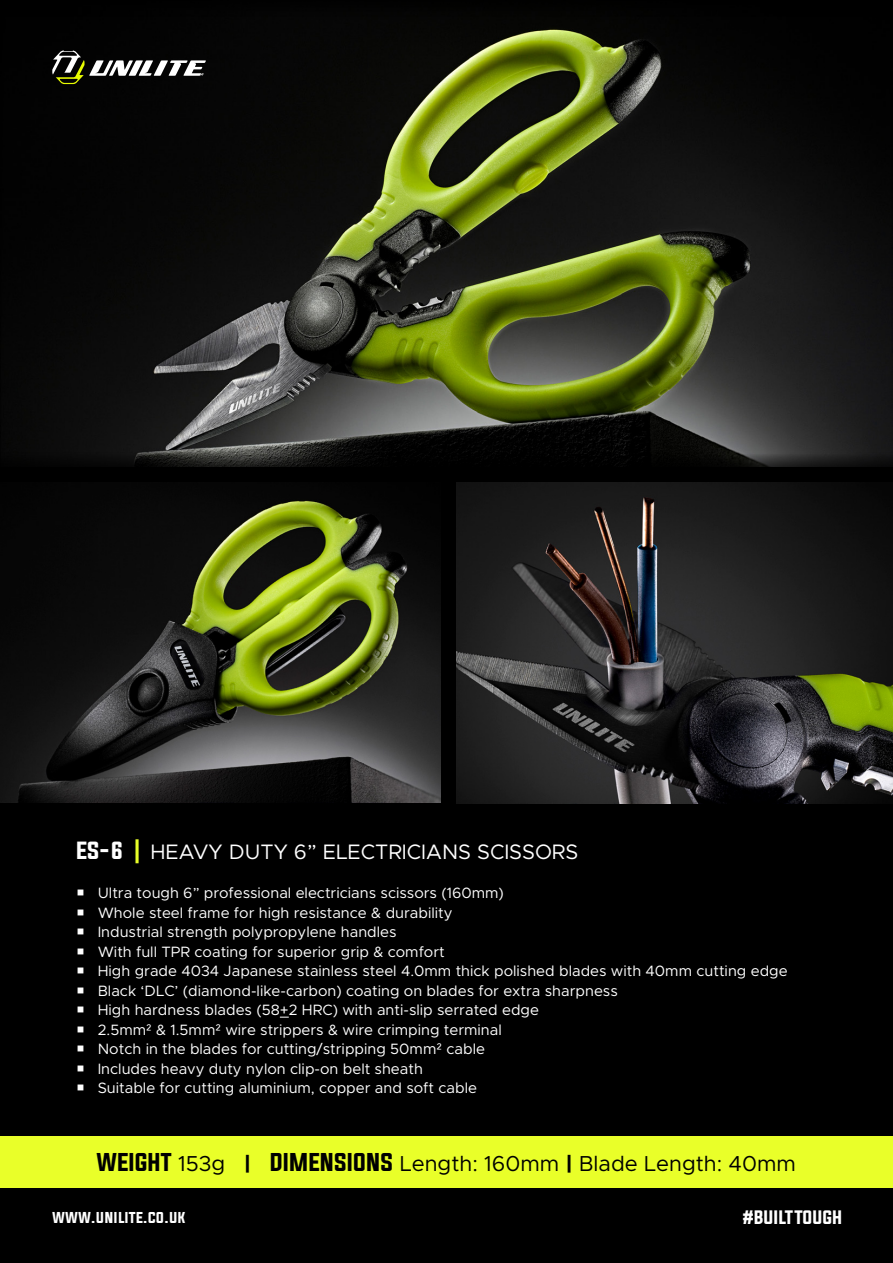
<style>
.page{position:relative;width:893px;height:1263px;background:#000}
.page>*{position:absolute;margin:0;border:0;box-sizing:border-box;transform-origin:0 0}
.t1{font:21.75px "Metropolis";color:#000}
.t2{font:21px "Metropolis";color:#fff}
.t3{font:16.5px "Evogria";color:#fff}
.t4{font:15px/19.5px "Metropolis";color:#fff}
.t5{font:14.1px "Evogria";color:#fff}
.s1{font-family:"Evogria"}
.s2{font-family:"Evogria";color:#e9ff29}
.s3{font-family:"Avenir Next"}
.s4{font-weight:900}
</style>
<div class="page">
<img style="left:0;top:500px;width:440px;height:303px">
<img style="left:25px;top:28px;width:868px;height:439px">
<img style="left:456px;top:482px;width:437px;height:321px">
<div style="left:0;top:1136px;width:893px;height:51px;background:#e9ff29"></div>
<svg style="left:52px;top:51px;width:154px;height:33px"></svg>
<h2 class="t2" style="left:77px;top:838px;width:503px"><span class="s1">ES-6</span> <span class="s2">|</span> HEAVY DUTY 6” ELECTRICIANS SCISSORS</h2>
<p class="t4" style="left:98px;top:883px;width:691px">Ultra tough 6” professional electricians scissors (160mm)<br>Whole steel frame for high resistance &amp; durability<br>Industrial strength polypropylene handles<br>With full TPR coating for superior grip &amp; comfort<br>High grade 4034 Japanese stainless steel 4.0mm thick polished blades with 40mm cutting edge Black ‘DLC’ (diamond-like-carbon) coating on blades for extra sharpness<br>High hardness blades (58+2 HRC) with anti-slip serrated edge<br>2.5mm<span class="s3">²</span> &amp; 1.5mm<span class="s3">²</span> wire strippers &amp; wire crimping terminal<br>Notch in the blades for cutting/stripping 50mm<span class="s3">²</span> cable<br>Includes heavy duty nylon clip-on belt sheath<br>Suitable for cutting aluminium, copper and soft cable</p>
<h1 class="t1" style="left:97px;top:1150px;width:701px"><span class="s1">WEIGHT</span> 153g <span class="s4">|</span> <span class="s1">DIMENSIONS</span> Length: 160mm <span class="s4">|</span> Blade Length: 40mm</h1>
<p class="t5" style="left:52px;top:1207px;width:135px">WWW.UNILITE.CO.UK</p>
<p class="t3" style="left:743px;top:1206px;width:101px">#BUILT TOUGH</p>
</div>
